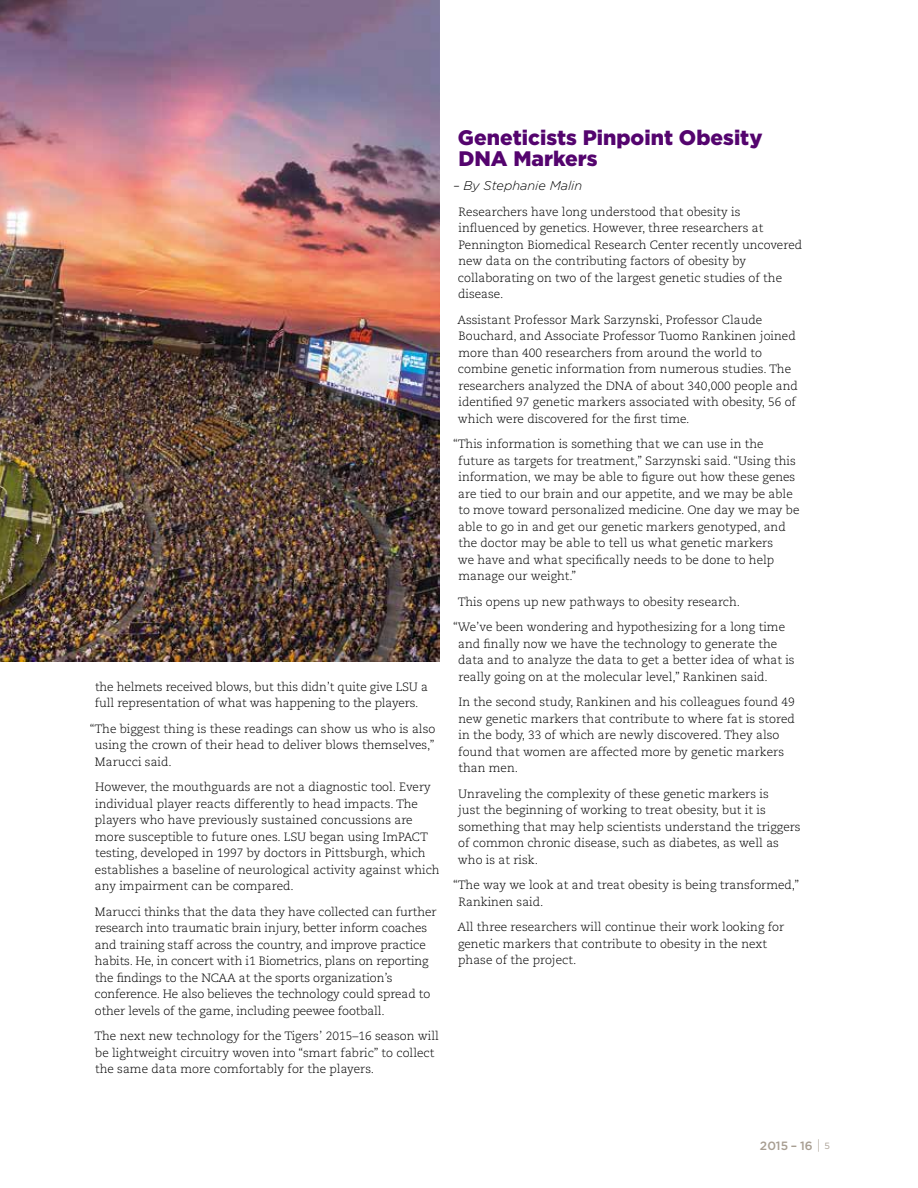
<style>
.page{position:relative;width:918px;height:1188px;background:#fff}
.page>*{position:absolute;margin:0;border:0;box-sizing:border-box;transform-origin:0 0}
.t1{font:900 21px/21px "Gotham HTF";color:#54046e}
.t2{font:italic 300 12.75px "Gotham HTF";color:#000}
.t3{font:300 12px/16.5px "Caecilia";color:#000}
.t4{font:500 12px "Gotham HTF";color:#a89e92}
.s1{font-weight:300;font-size:13.5px}
.s2{font-weight:400;font-size:9px}
</style>
<div class="page">
<img style="left:0;top:0;width:440px;height:661px">
<p class="t3" style="left:95px;top:678px;width:335px">the helmets received blows, but this didn’t quite give LSU a full representation of what was happening to the players.</p>
<p class="t3" style="left:95px;top:720px;width:342px;text-align:justify;text-indent:-5px">“The biggest thing is these readings can show us who is also using the crown of their head to deliver blows themselves,” Marucci said.</p>
<p class="t3" style="left:95px;top:779px;width:346px">However, the mouthguards are not a diagnostic tool. Every individual player reacts differently to head impacts. The players who have previously sustained concussions are more susceptible to future ones. LSU began using ImPACT testing, developed in 1997 by doctors in Pittsburgh, which establishes a baseline of neurological activity against which any impairment can be compared.</p>
<p class="t3" style="left:95px;top:903px;width:343px">Marucci thinks that the data they have collected can further research into traumatic brain injury, better inform coaches and training staff across the country, and improve practice habits. He, in concert with i1 Biometrics, plans on reporting the findings to the NCAA at the sports organization’s conference. He also believes the technology could spread to other levels of the game, including peewee football.</p>
<p class="t3" style="left:94px;top:1028px;width:346px">The next new technology for the Tigers’ 2015–16 season will be lightweight circuitry woven into “smart fabric” to collect the same data more comfortably for the players.</p>
<h1 class="t1" style="left:458px;top:127px;width:306px">Geneticists Pinpoint Obesity<br>DNA Markers</h1>
<p class="t2" style="left:453px;top:179px;width:131px">– By Stephanie Malin</p>
<p class="t3" style="left:458px;top:204px;width:346px">Researchers have long understood that obesity is influenced by genetics. However, three researchers at Pennington Biomedical Research Center recently uncovered new data on the contributing factors of obesity by collaborating on two of the largest genetic studies of the disease.</p>
<p class="t3" style="left:457px;top:312px;width:342px">Assistant Professor Mark Sarzynski, Professor Claude Bouchard, and Associate Professor Tuomo Rankinen joined more than 400 researchers from around the world to combine genetic information from numerous studies. The researchers analyzed the DNA of about 340,000 people and identified 97 genetic markers associated with obesity, 56 of which were discovered for the first time.</p>
<p class="t3" style="left:458px;top:436px;width:343px;text-indent:-5px">“This information is something that we can use in the future as targets for treatment,” Sarzynski said. “Using this information, we may be able to figure out how these genes are tied to our brain and our appetite, and we may be able to move toward personalized medicine. One day we may be able to go in and get our genetic markers genotyped, and the doctor may be able to tell us what genetic markers<br>we have and what specifically needs to be done to help manage our weight.”</p>
<p class="t3" style="left:453px;top:589px;width:333px;line-height:25.5px;text-indent:5px">This opens up new pathways to obesity research.<br>“We’ve been wondering and hypothesizing for a long time</p>
<p class="t3" style="left:458px;top:636px;width:338px">and finally now we have the technology to generate the data and to analyze the data to get a better idea of what is really going on at the molecular level,” Rankinen said.</p>
<p class="t3" style="left:458px;top:694px;width:338px">In the second study, Rankinen and his colleagues found 49 new genetic markers that contribute to where fat is stored in the body, 33 of which are newly discovered. They also found that women are affected more by genetic markers than men.</p>
<p class="t3" style="left:458px;top:786px;width:344px">Unraveling the complexity of these genetic markers is<br>just the beginning of working to treat obesity, but it is something that may help scientists understand the triggers of common chronic disease, such as diabetes, as well as who is at risk.</p>
<p class="t3" style="left:458px;top:877px;width:342px;text-indent:-5px">“The way we look at and treat obesity is being transformed,”<br>Rankinen said.</p>
<p class="t3" style="left:457px;top:919px;width:328px">All three researchers will continue their work looking for genetic markers that contribute to obesity in the next phase of the project.</p>
<p class="t4" style="left:760px;top:1139px;width:72px">2015 – 16 <span class="s1">|</span> <span class="s2">5</span></p>
</div>
